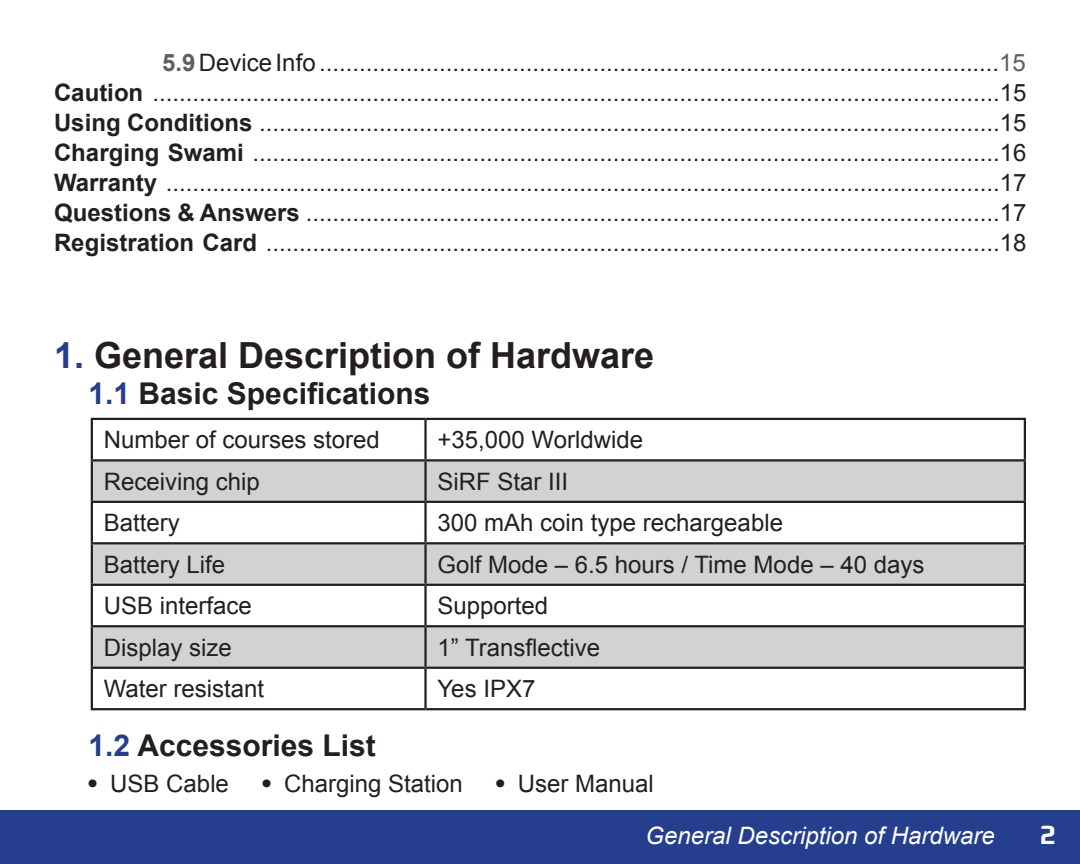
<style>
.page{position:relative;width:1080px;height:864px;background:#fff}
.page>*{position:absolute;margin:0;border:0;box-sizing:border-box;transform-origin:0 0}
.t1{font:700 36px "Arial";color:#231f20}
.t2{font:700 30px "Arial";color:#231f20}
.t3{font:700 30px "Morgan Sn Caps";color:#fff}
.t4{font:24px/30px "Arial";color:#231f20;text-align:justify}
.t5{font:italic 24px "Arial";color:#fff}
.s1{font-weight:700;color:#5d5e61}
.s2{color:#5d5e61}
.s3{font-weight:700}
.s4{color:#253f8e}
.s5{font-family:"Helvetica";font-weight:700}
</style>
<div class="page">
<div style="left:0;top:810px;width:1080px;height:54px;background:#253f8e"></div>
<svg style="left:93px;top:462px;width:931px;height:205px;fill:#d1d2d4"></svg>
<hr style="left:91px;top:418px;width:335px;height:2px;background:#231f20">
<hr style="left:91px;top:420px;width:2px;height:39px;background:#231f20">
<hr style="left:426px;top:418px;width:600px;height:2px;background:#231f20">
<hr style="left:424px;top:420px;width:3px;height:39px;background:#231f20">
<hr style="left:1024px;top:420px;width:2px;height:39px;background:#231f20">
<hr style="left:91px;top:459px;width:335px;height:3px;background:#231f20">
<hr style="left:91px;top:462px;width:2px;height:39px;background:#231f20">
<hr style="left:426px;top:459px;width:600px;height:3px;background:#231f20">
<hr style="left:424px;top:462px;width:3px;height:39px;background:#231f20">
<hr style="left:1024px;top:462px;width:2px;height:39px;background:#231f20">
<hr style="left:91px;top:501px;width:335px;height:2px;background:#231f20">
<hr style="left:91px;top:503px;width:2px;height:39px;background:#231f20">
<hr style="left:426px;top:501px;width:600px;height:2px;background:#231f20">
<hr style="left:424px;top:503px;width:3px;height:39px;background:#231f20">
<hr style="left:1024px;top:503px;width:2px;height:39px;background:#231f20">
<hr style="left:91px;top:542px;width:335px;height:2px;background:#231f20">
<hr style="left:91px;top:544px;width:2px;height:40px;background:#231f20">
<hr style="left:426px;top:542px;width:600px;height:2px;background:#231f20">
<hr style="left:424px;top:544px;width:3px;height:40px;background:#231f20">
<hr style="left:1024px;top:544px;width:2px;height:40px;background:#231f20">
<hr style="left:91px;top:584px;width:335px;height:2px;background:#231f20">
<hr style="left:91px;top:586px;width:2px;height:39px;background:#231f20">
<hr style="left:426px;top:584px;width:600px;height:2px;background:#231f20">
<hr style="left:424px;top:586px;width:3px;height:39px;background:#231f20">
<hr style="left:1024px;top:586px;width:2px;height:39px;background:#231f20">
<hr style="left:91px;top:625px;width:335px;height:2px;background:#231f20">
<hr style="left:91px;top:627px;width:2px;height:40px;background:#231f20">
<hr style="left:426px;top:625px;width:600px;height:2px;background:#231f20">
<hr style="left:424px;top:627px;width:3px;height:40px;background:#231f20">
<hr style="left:1024px;top:627px;width:2px;height:40px;background:#231f20">
<hr style="left:91px;top:667px;width:335px;height:2px;background:#231f20">
<hr style="left:91px;top:669px;width:2px;height:39px;background:#231f20">
<hr style="left:426px;top:667px;width:600px;height:2px;background:#231f20">
<hr style="left:424px;top:669px;width:3px;height:39px;background:#231f20">
<hr style="left:1024px;top:669px;width:2px;height:39px;background:#231f20">
<hr style="left:91px;top:708px;width:335px;height:2px;background:#231f20">
<hr style="left:426px;top:708px;width:600px;height:2px;background:#231f20">
<p class="t4" style="left:162px;top:48px;width:865px"><span class="s1">5.9</span> Device Info ......................................................................................................<span class="s2">15</span></p>
<p class="t4" style="left:54px;top:78px;width:974px"><span class="s3">Caution</span> ...............................................................................................................................15<br><span class="s3">Using Conditions</span> ...............................................................................................................15<br><span class="s3">Charging Swami</span> ................................................................................................................16</p>
<p class="t4" style="left:54px;top:168px;width:974px"><span class="s3">Warranty</span> .............................................................................................................................17</p>
<p class="t4" style="left:54px;top:198px;width:974px"><span class="s3">Questions &amp; Answers</span> ........................................................................................................17</p>
<p class="t4" style="left:54px;top:228px;width:974px"><span class="s3">Registration Card</span> ..............................................................................................................18</p>
<p class="t1" style="left:54px;top:332px;width:602px"><span class="s4">1.</span> General Description of Hardware</p>
<p class="t2" style="left:89px;top:374px;width:343px"><span class="s4">1.1</span> Basic Specifications</p>
<p class="t4" style="left:104px;top:425px;width:278px">Number of courses stored</p>
<p class="t4" style="left:438px;top:425px;width:207px">+35,000 Worldwide</p>
<p class="t4" style="left:104px;top:467px;width:158px">Receiving chip</p>
<p class="t4" style="left:438px;top:467px;width:132px">SiRF Star III</p>
<p class="t4" style="left:104px;top:508px;width:78px">Battery</p>
<p class="t4" style="left:438px;top:508px;width:347px">300 mAh coin type rechargeable</p>
<p class="t4" style="left:104px;top:550px;width:123px">Battery Life</p>
<p class="t4" style="left:438px;top:550px;width:488px">Golf Mode – 6.5 hours / Time Mode – 40 days</p>
<p class="t4" style="left:104px;top:591px;width:150px">USB interface</p>
<p class="t4" style="left:438px;top:591px;width:112px">Supported</p>
<p class="t4" style="left:104px;top:633px;width:130px">Display size</p>
<p class="t4" style="left:438px;top:633px;width:164px">1” Transflective</p>
<p class="t4" style="left:104px;top:674px;width:162px">Water resistant</p>
<p class="t4" style="left:438px;top:674px;width:99px">Yes IPX7</p>
<p class="t2" style="left:89px;top:725px;width:289px"><span class="s4">1.2</span> Accessories List</p>
<p class="t4" style="left:89px;top:768px;width:142px"><span class="s5">•</span> USB Cable</p>
<p class="t4" style="left:262px;top:768px;width:202px"><span class="s5">•</span> Charging Station</p>
<p class="t4" style="left:496px;top:768px;width:159px"><span class="s5">•</span> User Manual</p>
<p class="t5" style="left:645px;top:821px;width:351px">General Description of Hardware</p>
<p class="t3" style="left:1039px;top:819px;width:19px">2</p>
</div>
